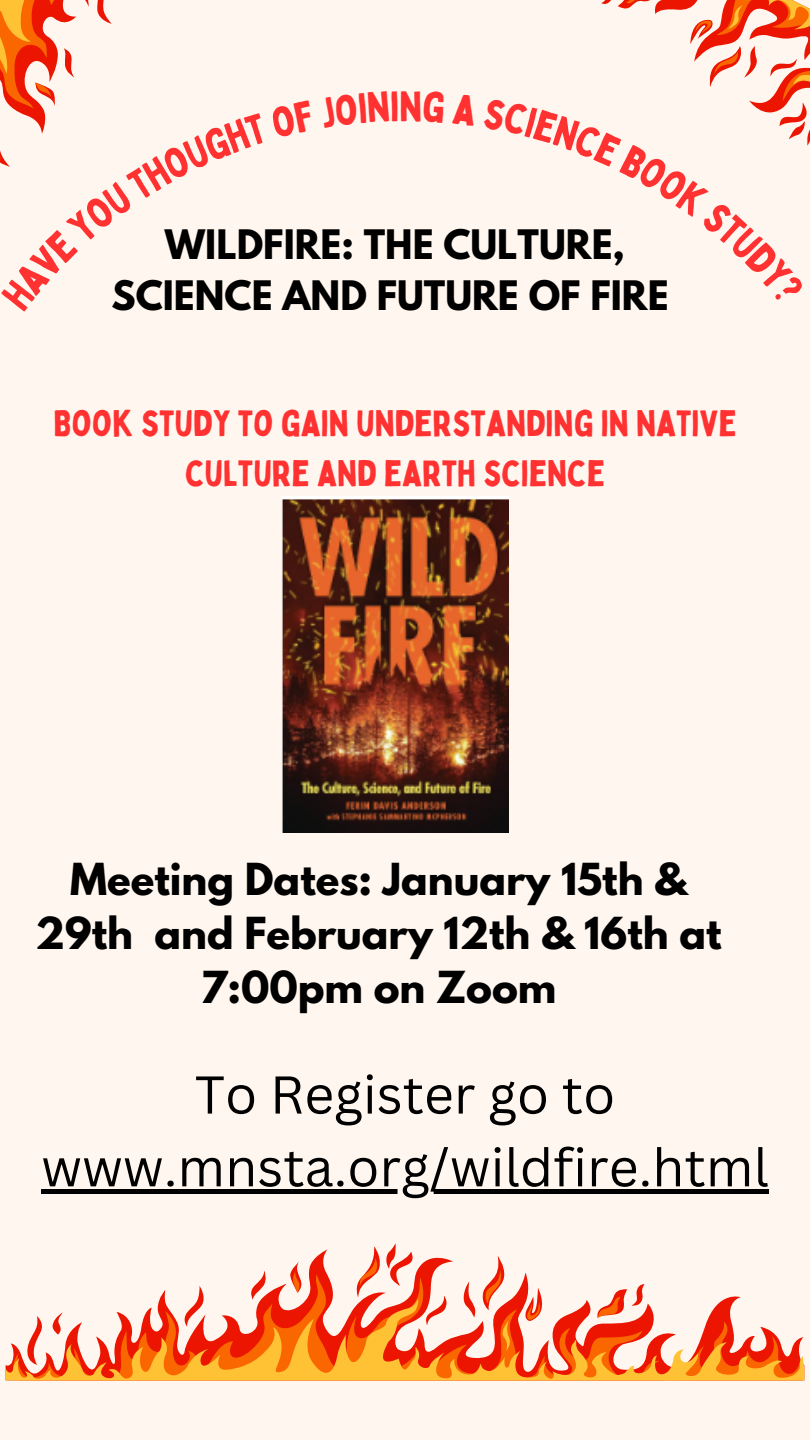
<style>
.page{position:relative;width:810px;height:1440px;background:#fff7ef}
.page>*{position:absolute;margin:0;border:0;box-sizing:border-box;transform-origin:0 0}
.t1{font:52px/72.8px "Canva Sans";color:#000;text-align:center}
.t2{font:700 39.1px/54px "League Spartan";color:#000;text-align:center}
.t3{font:36px/50.2px "Bobby Jones";color:#ff3131;text-align:center}
.t4{font:700 36px/50.2px "League Spartan";color:#000;text-align:center}
</style>
<div class="page">
<svg style="left:263px;top:1249px;width:263px;height:25px"></svg>
<svg style="left:290px;top:1262px;width:12px;height:12px"></svg>
<svg style="left:353px;top:1243px;width:62px;height:31px"></svg>
<svg style="left:10px;top:1274px;width:793px;height:107px"></svg>
<svg style="left:461px;top:1256px;width:51px;height:42px"></svg>
<svg style="left:6px;top:1298px;width:798px;height:82px"></svg>
<svg style="left:0;top:0;width:112px;height:46px"></svg>
<img style="left:282px;top:496px;width:226px;height:336px">
<div style="left:41px;top:1189px;width:728px;height:5px;background:#000"></div>
<svg style="left:0;top:46px;width:74px;height:121px"></svg>
<svg style="left:601px;top:0;width:209px;height:146px"></svg>
<p class="t4" style="left:112px;top:224px;width:559px">WILDFIRE: THE CULTURE,<br>SCIENCE AND FUTURE OF FIRE</p>
<p class="t3" style="left:53px;top:397px;width:685px">BOOK STUDY TO GAIN UNDERSTANDING IN NATIVE<br>CULTURE AND EARTH SCIENCE</p>
<p class="t2" style="left:35px;top:857px;width:688px">Meeting Dates: January 15th &amp;<br>29th and February 12th &amp; 16th at<br>7:00pm on Zoom</p>
<h1 class="t1" style="left:41px;top:1057px;width:729px">To Register go to www.mnsta.org/wildfire.html</h1>
</div>
